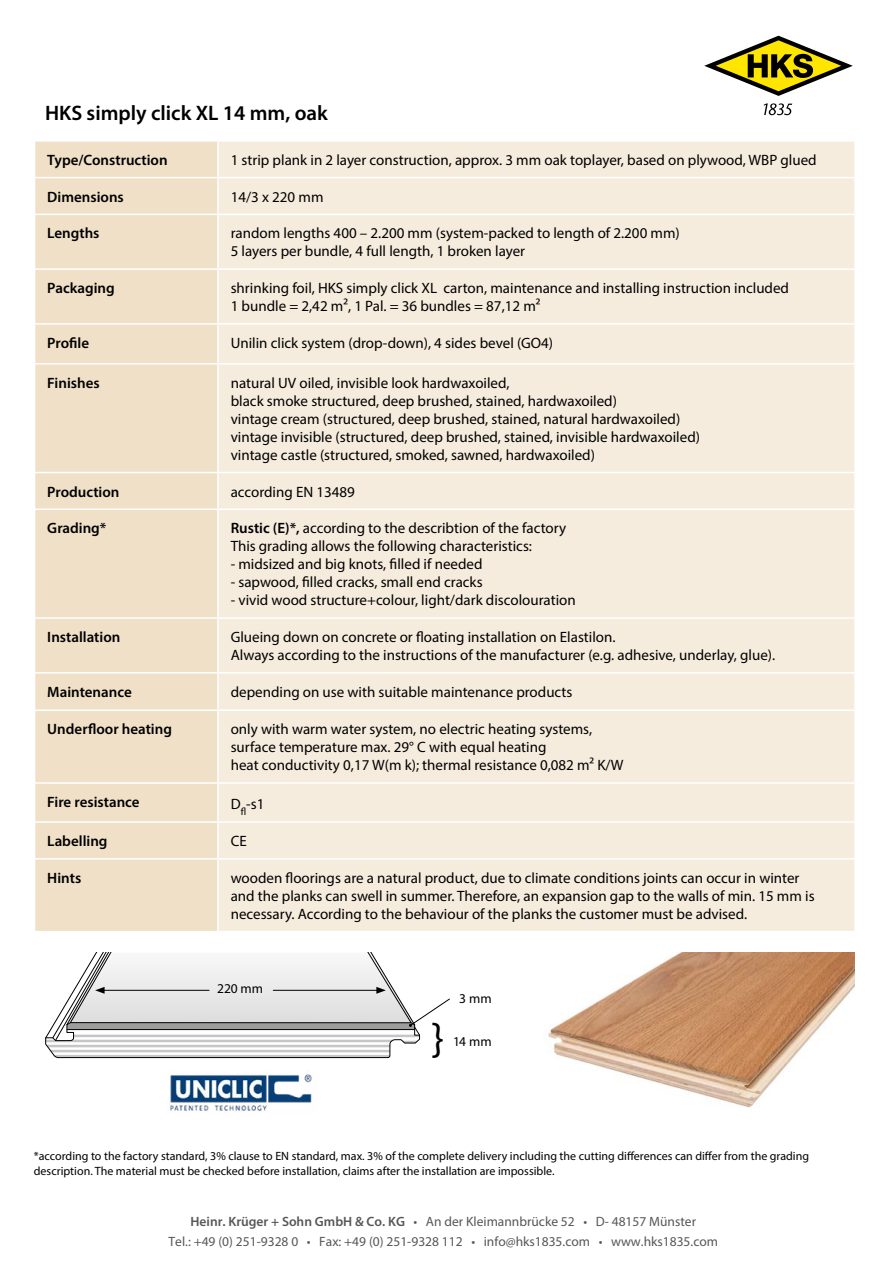
<style>
.page{position:relative;width:893px;height:1263px;background:#fff}
.page>*{position:absolute;margin:0;border:0;box-sizing:border-box;transform-origin:0 0}
.t1{font:44.1px "Myriad Pro";color:#000}
.t2{font:600 21px "Myriad Pro";color:#000}
.t3{font:15px/18px "Myriad Pro";color:#000}
.t4{font:600 15px "Myriad Pro";color:#000}
.t5{font:13.5px/19.5px "Myriad Pro";color:#575756;text-align:center}
.t6{font:13.5px "Myriad Pro";color:#000}
.t7{font:12px/14.4px "Myriad Pro";color:#000}
.s1{font-weight:600}
</style>
<div class="page">
<div style="left:35px;top:142px;width:182px;height:789px;background:#efe0c7"></div>
<div style="left:219px;top:142px;width:635px;height:789px;background:#f6ecde"></div>
<hr style="left:34px;top:177px;width:184px;height:1px;background:#fff">
<hr style="left:218px;top:177px;width:638px;height:1px;background:#fff">
<hr style="left:34px;top:214px;width:184px;height:1px;background:#fff">
<hr style="left:218px;top:214px;width:638px;height:1px;background:#fff">
<hr style="left:34px;top:268px;width:184px;height:2px;background:#fff">
<hr style="left:218px;top:268px;width:638px;height:2px;background:#fff">
<hr style="left:34px;top:323px;width:184px;height:2px;background:#fff">
<hr style="left:218px;top:323px;width:638px;height:2px;background:#fff">
<hr style="left:34px;top:363px;width:184px;height:1px;background:#fff">
<hr style="left:218px;top:363px;width:638px;height:1px;background:#fff">
<hr style="left:34px;top:472px;width:184px;height:1px;background:#fff">
<hr style="left:218px;top:472px;width:638px;height:1px;background:#fff">
<hr style="left:34px;top:508px;width:184px;height:2px;background:#fff">
<hr style="left:218px;top:508px;width:638px;height:2px;background:#fff">
<hr style="left:34px;top:617px;width:184px;height:2px;background:#fff">
<hr style="left:218px;top:617px;width:638px;height:2px;background:#fff">
<hr style="left:34px;top:672px;width:184px;height:1px;background:#fff">
<hr style="left:218px;top:672px;width:638px;height:1px;background:#fff">
<hr style="left:34px;top:709px;width:184px;height:2px;background:#fff">
<hr style="left:218px;top:709px;width:638px;height:2px;background:#fff">
<hr style="left:34px;top:782px;width:184px;height:2px;background:#fff">
<hr style="left:218px;top:782px;width:638px;height:2px;background:#fff">
<hr style="left:34px;top:821px;width:184px;height:2px;background:#fff">
<hr style="left:218px;top:821px;width:638px;height:2px;background:#fff">
<hr style="left:34px;top:858px;width:184px;height:1px;background:#fff">
<hr style="left:218px;top:858px;width:638px;height:1px;background:#fff">
<svg style="left:704px;top:36px;width:149px;height:60px"></svg>
<svg style="left:764px;top:103px;width:28px;height:12px"></svg>
<img style="left:548px;top:952px;width:307px;height:156px">
<svg style="left:45px;top:953px;width:405px;height:105px"></svg>
<img style="left:170px;top:1074px;width:142px;height:37px">
<h2 class="t2" style="left:45px;top:100px;width:284px">HKS simply click XL 14 mm, oak</h2>
<p class="t4" style="left:47px;top:150px;width:122px">Type/Construction</p>
<p class="t3" style="left:231px;top:151px;width:588px">1 strip plank in 2 layer construction, approx. 3 mm oak toplayer, based on plywood, WBP glued</p>
<p class="t4" style="left:47px;top:187px;width:78px">Dimensions</p>
<p class="t3" style="left:231px;top:187px;width:94px">14/3 x 220 mm</p>
<p class="t4" style="left:47px;top:224px;width:54px">Lengths</p>
<p class="t3" style="left:231px;top:224px;width:451px">random lengths 400 – 2.200 mm (system-packed to length of 2.200 mm)<br>5 layers per bundle, 4 full length, 1 broken layer</p>
<p class="t4" style="left:47px;top:279px;width:69px">Packaging</p>
<p class="t3" style="left:231px;top:279px;width:560px">shrinking foil, HKS simply click XL carton, maintenance and installing instruction included<br>1 bundle = 2,42 m², 1 Pal. = 36 bundles = 87,12 m²</p>
<p class="t4" style="left:47px;top:333px;width:43px">Profile</p>
<p class="t3" style="left:231px;top:334px;width:324px">Unilin click system (drop-down), 4 sides bevel (GO4)</p>
<p class="t4" style="left:47px;top:373px;width:54px">Finishes</p>
<p class="t3" style="left:231px;top:373px;width:471px">natural UV oiled, invisible look hardwaxoiled,<br>black smoke structured, deep brushed, stained, hardwaxoiled)<br>vintage cream (structured, deep brushed, stained, natural hardwaxoiled) vintage invisible (structured, deep brushed, stained, invisible hardwaxoiled) vintage castle (structured, smoked, sawned, hardwaxoiled)</p>
<p class="t4" style="left:47px;top:482px;width:74px">Production</p>
<p class="t3" style="left:231px;top:482px;width:126px">according EN 13489</p>
<p class="t4" style="left:47px;top:519px;width:61px">Grading*</p>
<p class="t3" style="left:231px;top:519px;width:337px"><span class="s1">Rustic (E)*,</span> according to the describtion of the factory<br>This grading allows the following characteristics:</p>
<p class="t3" style="left:231px;top:555px;width:253px">- midsized and big knots, filled if needed</p>
<p class="t3" style="left:231px;top:573px;width:253px">- sapwood, filled cracks, small end cracks</p>
<p class="t3" style="left:231px;top:591px;width:347px">- vivid wood structure+colour, light/dark discolouration</p>
<p class="t4" style="left:47px;top:627px;width:75px">Installation</p>
<p class="t3" style="left:231px;top:628px;width:546px">Glueing down on concrete or floating installation on Elastilon.<br>Always according to the instructions of the manufacturer (e.g. adhesive, underlay, glue).</p>
<p class="t4" style="left:47px;top:682px;width:86px">Maintenance</p>
<p class="t3" style="left:231px;top:683px;width:343px">depending on use with suitable maintenance products</p>
<p class="t4" style="left:47px;top:720px;width:126px">Underfloor heating</p>
<p class="t3" style="left:231px;top:720px;width:394px">only with warm water system, no electric heating systems, surface temperature max. 29° C with equal heating<br>heat conductivity 0,17 W(m k); thermal resistance 0,082 m² K/W</p>
<p class="t4" style="left:47px;top:792px;width:94px">Fire resistance</p>
<p class="t3" style="left:231px;top:795px;width:35px">D<sub>fl</sub>-s1</p>
<p class="t4" style="left:47px;top:831px;width:62px">Labelling</p>
<p class="t3" style="left:231px;top:832px;width:18px">CE</p>
<p class="t4" style="left:47px;top:868px;width:36px">Hints</p>
<p class="t3" style="left:231px;top:868px;width:585px">wooden floorings are a natural product, due to climate conditions joints can occur in winter and the planks can swell in summer. Therefore, an expansion gap to the walls of min. 15 mm is necessary. According to the behaviour of the planks the customer must be advised.</p>
<p class="t6" style="left:217px;top:980px;width:48px">220 mm</p>
<h1 class="t1" style="left:431px;top:1011px;width:14px">}</h1>
<p class="t6" style="left:459px;top:990px;width:34px">3 mm</p>
<p class="t6" style="left:453px;top:1033px;width:40px">14 mm</p>
<p class="t7" style="left:34px;top:1149px;width:777px">*according to the factory standard, 3% clause to EN standard, max. 3% of the complete delivery including the cutting differences can differ from the grading description. The material must be checked before installation, claims after the installation are impossible.</p>
<p class="t5" style="left:169px;top:1212px;width:551px"><span class="s1">Heinr. Krüger + Sohn GmbH &amp; Co. KG</span> • An der Kleimannbrücke 52 • D- 48157 Münster<br>Tel.: +49 (0) 251-9328 0 • Fax: +49 (0) 251-9328 112 • info@hks1835.com • www.hks1835.com</p>
</div>
